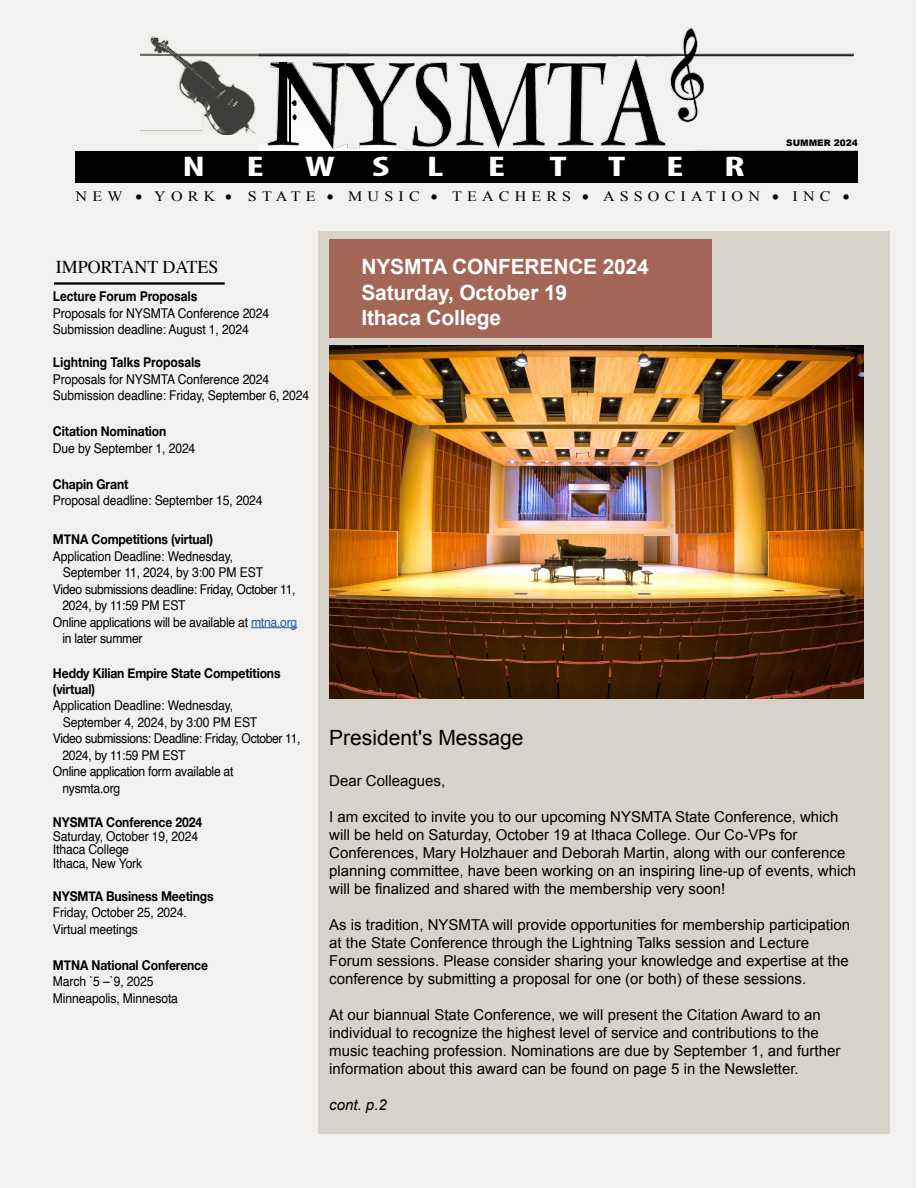
<style>
.page{position:relative;width:918px;height:1188px;background:#fff}
.page>*{position:absolute;margin:0;border:0;box-sizing:border-box;transform-origin:0 0}
.t1{font:700 34.5px "Minion Pro";color:#000}
.t2{font:700 condensed 28.5px "Myriad Pro";color:#fff;scale:1.54 1}
.t3{font:24px "Times";color:#000}
.t4{font:700 21px/25.2px "Arial";letter-spacing:-.01em;color:#fff}
.t5{font:21px "Arial";color:#000}
.t6{font:18px "Times";color:#000}
.t7{font:15px/18px "Arial";color:#000}
.t8{font:italic 15px "Arial";color:#000}
.t9{font:14.4px "Times New Roman";letter-spacing:.32em;color:#000;scale:1.12 1}
.t10{font:13.5px/16.5px "Helvetica";letter-spacing:-.01em;color:#000;scale:.9 1}
.t11{font:700 13.5px/16.2px "Helvetica Neue";letter-spacing:-.01em;color:#000;scale:.9 1}
.t12{font:13.5px "Helvetica";letter-spacing:-.03em;color:#000;scale:.9 1}
.t13{font:700 13.5px "Helvetica";letter-spacing:-.01em;color:#000;scale:.9 1}
.t14{font:900 9px "Arial";color:#000}
.s1{color:#215e9e}
</style>
<div class="page">
<div style="left:0;top:0;width:916px;height:1188px;background:#f3f1ef"></div>
<div style="left:319px;top:231px;width:571px;height:903px;background:#d8d3ca"></div>
<img style="left:259px;top:28px;width:598px;height:123px">
<hr style="left:251px;top:627px;width:46px;height:1px;background:#215e9e">
<div style="left:279px;top:62px;width:8px;height:80px;background:#000"></div>
<hr style="left:289px;top:66px;width:2px;height:76px;background:#000">
<div style="left:75px;top:151px;width:782px;height:32px;background:#000"></div>
<hr style="left:54px;top:282px;width:171px;height:3px;background:#000">
<div style="left:329px;top:239px;width:383px;height:99px;background:#a36555"></div>
<img style="left:329px;top:346px;width:535px;height:352px">
<h3 class="t3" style="left:290px;top:80px;width:7px">·</h3>
<h2 class="t2" style="left:182px;top:149px;width:16px">N</h2>
<h2 class="t2" style="left:246px;top:149px;width:13px">E</h2>
<h2 class="t2" style="left:305px;top:149px;width:21px">W</h2>
<h2 class="t2" style="left:372px;top:149px;width:13px">S</h2>
<h2 class="t2" style="left:427px;top:149px;width:12px">L</h2>
<h2 class="t2" style="left:488px;top:149px;width:13px">E</h2>
<h2 class="t2" style="left:549px;top:149px;width:13px">T</h2>
<h2 class="t2" style="left:608px;top:149px;width:13px">T</h2>
<h2 class="t2" style="left:666px;top:149px;width:13px">E</h2>
<h2 class="t2" style="left:724px;top:149px;width:15px">R</h2>
<p class="t14" style="left:786px;top:137px;width:73px">SUMMER 2024</p>
<p class="t9" style="left:76px;top:187px;width:43px">NEW</p>
<p class="t9" style="left:154px;top:187px;width:56px">YORK</p>
<p class="t9" style="left:248px;top:187px;width:62px">STATE</p>
<p class="t9" style="left:348px;top:187px;width:65px">MUSIC</p>
<p class="t9" style="left:452px;top:187px;width:108px">TEACHERS</p>
<p class="t9" style="left:603px;top:187px;width:142px">ASSOCIATION</p>
<p class="t9" style="left:793px;top:187px;width:35px">INC</p>
<h1 class="t1" style="left:135px;top:170px;width:100px">· ·</h1>
<h1 class="t1" style="left:326px;top:170px;width:10px">·</h1>
<h1 class="t1" style="left:430px;top:170px;width:10px">·</h1>
<h1 class="t1" style="left:581px;top:170px;width:10px">·</h1>
<h1 class="t1" style="left:771px;top:170px;width:81px">· ·</h1>
<p class="t6" style="left:56px;top:250px;width:164px">IMPORTANT DATES</p>
<p class="t13" style="left:53px;top:288px;width:162px">Lecture Forum Proposals</p>
<p class="t10" style="left:53px;top:305px;width:242px">Proposals for NYSMTA Conference 2024<br>Submission deadline: August 1, 2024</p>
<p class="t13" style="left:53px;top:354px;width:166px">Lightning Talks Proposals</p>
<p class="t10" style="left:53px;top:371px;width:286px">Proposals for NYSMTA Conference 2024<br>Submission deadline: Friday, September 6, 2024</p>
<p class="t11" style="left:53px;top:424px;width:128px">Citation Nomination</p>
<p class="t10" style="left:53px;top:440px;width:160px">Due by September 1, 2024</p>
<p class="t11" style="left:53px;top:476px;width:85px">Chapin Grant</p>
<p class="t10" style="left:53px;top:493px;width:235px">Proposal deadline: September 15, 2024</p>
<p class="t11" style="left:53px;top:532px;width:179px">MTNA Competitions (virtual)</p>
<p class="t10" style="left:53px;top:548px;width:202px">Application Deadline: Wednesday,</p>
<p class="t10" style="left:63px;top:565px;width:224px">September 11, 2024, by 3:00 PM EST</p>
<p class="t12" style="left:53px;top:579px;width:271px">Video submissions deadline: Friday, October 11,</p>
<p class="t10" style="left:62px;top:598px;width:138px">2024, by 11:59 PM EST</p>
<p class="t10" style="left:53px;top:614px;width:273px">Online applications will be available at <span class="s1">mtna.org</span></p>
<p class="t10" style="left:62px;top:631px;width:91px">in later summer</p>
<p class="t11" style="left:53px;top:665px;width:254px">Heddy Kilian Empire State Competitions (virtual)</p>
<p class="t10" style="left:53px;top:698px;width:202px">Application Deadline: Wednesday,</p>
<p class="t10" style="left:63px;top:714px;width:218px">September 4, 2024, by 3:00 PM EST</p>
<p class="t12" style="left:53px;top:728px;width:277px">Video submissions: Deadline: Friday, October 11,</p>
<p class="t10" style="left:62px;top:747px;width:138px">2024, by 11:59 PM EST</p>
<p class="t10" style="left:53px;top:764px;width:202px">Online application form available at</p>
<p class="t10" style="left:62px;top:780px;width:66px">nysmta.org</p>
<p class="t11" style="left:53px;top:815px;width:167px">NYSMTA Conference 2024</p>
<p class="t10" style="left:53px;top:830px;width:163px;line-height:13.5px">Saturday, October 19, 2024<br>Ithaca College<br>Ithaca, New York</p>
<p class="t11" style="left:53px;top:888px;width:180px">NYSMTA Business Meetings</p>
<p class="t10" style="left:53px;top:905px;width:150px">Friday, October 25, 2024.<br>Virtual meetings</p>
<p class="t11" style="left:53px;top:957px;width:174px">MTNA National Conference</p>
<p class="t10" style="left:53px;top:974px;width:140px">March `5 –`9, 2025<br>Minneapolis, Minnesota</p>
<h3 class="t4" style="left:362px;top:255px;width:289px">NYSMTA CONFERENCE 2024<br>Saturday, October 19<br>Ithaca College</h3>
<h3 class="t5" style="left:329px;top:724px;width:196px">President's Message</h3>
<p class="t7" style="left:329px;top:772px;width:117px">Dear Colleagues,</p>
<p class="t7" style="left:329px;top:808px;width:528px">I am excited to invite you to our upcoming NYSMTA State Conference, which will be held on Saturday, October 19 at Ithaca College. Our Co-VPs for Conferences, Mary Holzhauer and Deborah Martin, along with our conference planning committee, have been working on an inspiring line-up of events, which will be finalized and shared with the membership very soon!</p>
<p class="t7" style="left:329px;top:916px;width:522px">As is tradition, NYSMTA will provide opportunities for membership participation at the State Conference through the Lightning Talks session and Lecture Forum sessions. Please consider sharing your knowledge and expertise at the conference by submitting a proposal for one (or both) of these sessions.</p>
<p class="t7" style="left:329px;top:1006px;width:513px">At our biannual State Conference, we will present the Citation Award to an individual to recognize the highest level of service and contributions to the music teaching profession. Nominations are due by September 1, and further information about this award can be found on page 5 in the Newsletter.</p>
<p class="t8" style="left:329px;top:1095px;width:59px">cont. p.2</p>
</div>
